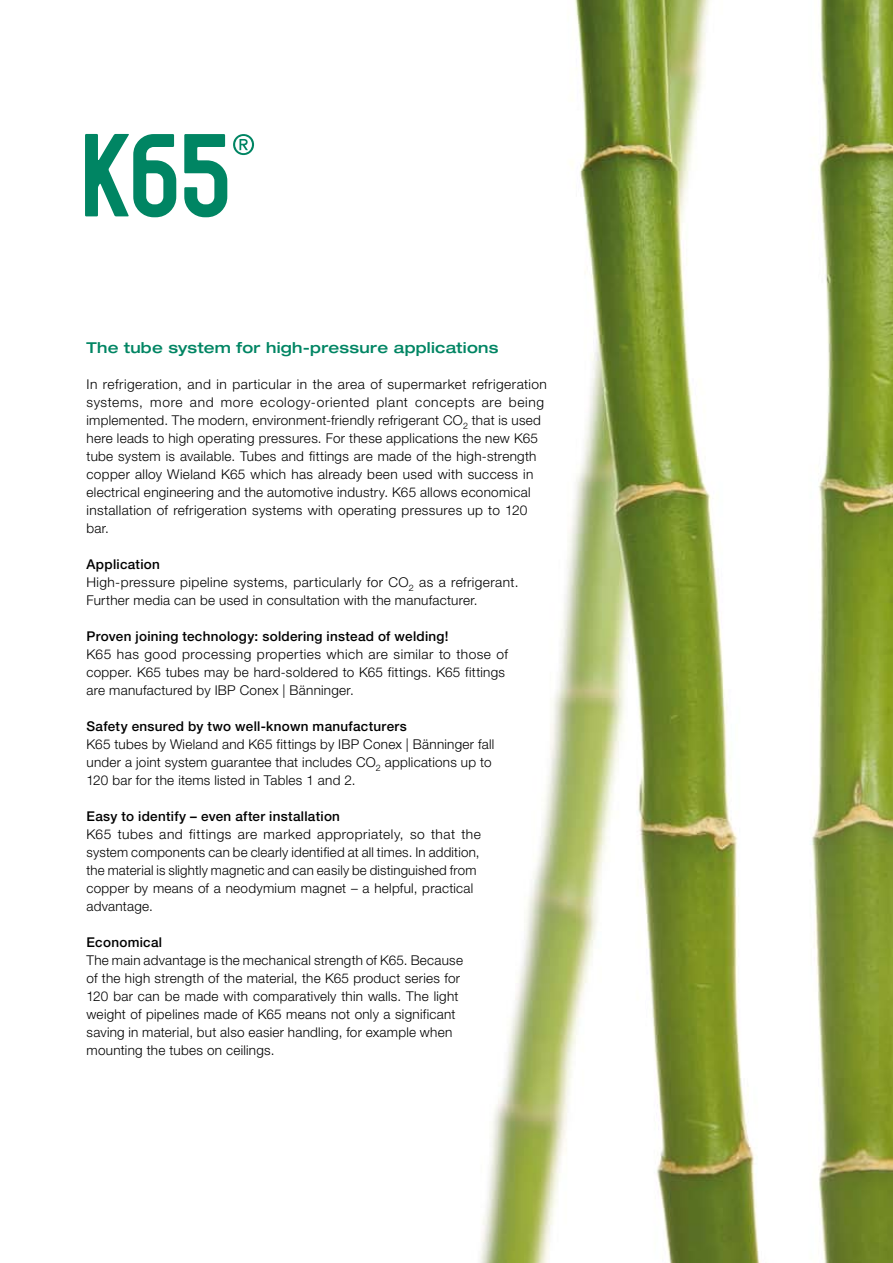
<style>
.page{position:relative;width:893px;height:1263px;background:#fff}
.page>*{position:absolute;margin:0;border:0;box-sizing:border-box;transform-origin:0 0}
.t1{font:500 expanded 15px "Helvetica Neue LT Pro";letter-spacing:.02em;color:#008563}
.t2{font:300 13.5px/18px "Helvetica Neue LT Pro";letter-spacing:.02em;color:#000}
.t3{font:500 13.5px "Helvetica Neue LT Pro";letter-spacing:.02em;color:#000}
.s1{font-weight:500}
</style>
<div class="page">
<img style="left:480px;top:0;width:413px;height:1263px">
<svg style="left:85px;top:134px;width:91px;height:83px"></svg>
<svg style="left:184px;top:134px;width:43px;height:83px"></svg>
<svg style="left:233px;top:134px;width:21px;height:21px"></svg>
<p class="t1" style="left:87px;top:338px;width:413px">The tube system for high-pressure applications</p>
<p class="t2" style="left:87px;top:375px;width:462px">In refrigeration, and in particular in the area of supermarket refrigeration systems, more and more ecology-oriented plant concepts are being implemented. The modern, environment-friendly refrigerant CO<sub>2</sub> that is used here leads to high operating pressures. For these applications the new K65 tube system is available. Tubes and fittings are made of the high-strength copper alloy Wieland K65 which has already been used with success in electrical engineering and the automotive industry. K65 allows economical installation of refrigeration systems with operating pressures up to 120 bar.</p>
<p class="t2" style="left:87px;top:555px;width:433px"><span class="s1">Application<br></span>High-pressure pipeline systems, particularly for CO<sub>2</sub> as a refrigerant.<br>Further media can be used in consultation with the manufacturer.</p>
<p class="t3" style="left:87px;top:628px;width:364px">Proven joining technology: soldering instead of welding!</p>
<p class="t2" style="left:87px;top:645px;width:423px">K65 has good processing properties which are similar to those of copper. K65 tubes may be hard-soldered to K65 fittings. K65 fittings are manufactured by IBP Conex | Bänninger.</p>
<p class="t3" style="left:87px;top:718px;width:322px">Safety ensured by two well-known manufacturers</p>
<p class="t2" style="left:87px;top:735px;width:409px">K65 tubes by Wieland and K65 fittings by IBP Conex | Bänninger fall under a joint system guarantee that includes CO<sub>2</sub> applications up to<br>120 bar for the items listed in Tables 1 and 2.</p>
<p class="t3" style="left:87px;top:808px;width:255px">Easy to identify – even after installation</p>
<p class="t2" style="left:87px;top:825px;width:396px">K65 tubes and fittings are marked appropriately, so that the system components can be clearly identified at all times. In addition, the material is slightly magnetic and can easily be distinguished from copper by means of a neodymium magnet – a helpful, practical advantage.</p>
<p class="t3" style="left:87px;top:934px;width:77px">Economical</p>
<p class="t2" style="left:87px;top:951px;width:378px">The main advantage is the mechanical strength of K65. Because of the high strength of the material, the K65 product series for 120 bar can be made with comparatively thin walls. The light weight of pipelines made of K65 means not only a significant saving in material, but also easier handling, for example when mounting the tubes on ceilings.</p>
</div>
